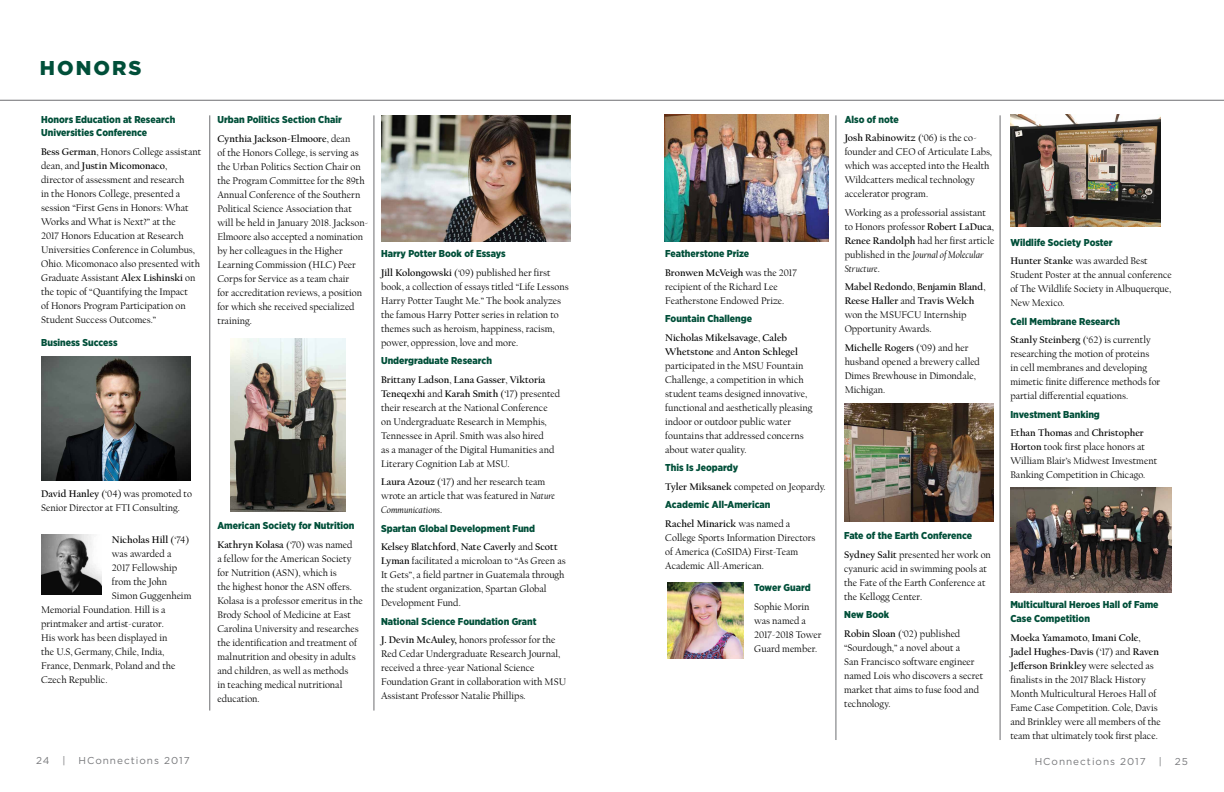
<style>
.page{position:relative;width:1224px;height:792px;background:#fff}
.page>*{position:absolute;margin:0;border:0;box-sizing:border-box;transform-origin:0 0}
.t1{font:10px/14px "Californian FB";color:#000}
.t2{font:900 10px/13px "Gotham Narrow";color:#004f39}
.t3{font:700 10px/14px "Californian FB";color:#000}
.t4{font:10px "Gotham";letter-spacing:.1em;color:#77787b}
.s1{font-weight:700}
.s2{font-weight:400}
.s3{font-style:italic}
</style>
<div class="page">
<hr style="left:0;top:100px;width:1224px;height:1px;background:#6d6e71">
<hr style="left:210px;top:115px;width:1px;height:596px;background:#6d6e71">
<hr style="left:374px;top:115px;width:1px;height:596px;background:#6d6e71">
<img style="left:41px;top:357px;width:150px;height:123px">
<img style="left:41px;top:535px;width:60px;height:60px">
<img style="left:231px;top:338px;width:115px;height:173px">
<img style="left:381px;top:115px;width:190px;height:127px">
<img style="left:664px;top:115px;width:165px;height:126px">
<hr style="left:836px;top:115px;width:1px;height:625px;background:#6d6e71">
<hr style="left:1000px;top:115px;width:1px;height:625px;background:#6d6e71">
<img style="left:845px;top:403px;width:149px;height:118px">
<img style="left:1010px;top:115px;width:150px;height:112px">
<img style="left:1010px;top:487px;width:162px;height:106px">
<img style="left:667px;top:583px;width:76px;height:75px">
<p class="t2" style="left:41px;top:113px;width:136px">Honors Education at Research<br>Universities Conference</p>
<p class="t1" style="left:41px;top:145px;width:162px"><span class="s1">Bess German</span>, Honors College assistant dean, and <span class="s1">Justin Micomonaco</span>, director of assessment and research<br>in the Honors College, presented a session “First Gens in Honors: What Works and What is Next?” at the<br>2017 Honors Education at Research Universities Conference in Columbus, Ohio. Micomonaco also presented with Graduate Assistant <span class="s1">Alex Lishinski</span> on the topic of “Quantifying the Impact<br>of Honors Program Participation on Student Success Outcomes.”</p>
<p class="t2" style="left:41px;top:336px;width:78px">Business Success</p>
<p class="t1" style="left:41px;top:487px;width:152px"><span class="s1">David Hanley</span> (‘04) was promoted to<br>Senior Director at FTI Consulting.</p>
<p class="t3" style="left:112px;top:533px;width:79px">Nicholas Hill <span class="s2">(‘74)</span></p>
<p class="t1" style="left:112px;top:547px;width:61px">was awarded a</p>
<p class="t1" style="left:112px;top:561px;width:67px">2017 Fellowship</p>
<p class="t1" style="left:112px;top:575px;width:57px">from the John</p>
<p class="t1" style="left:112px;top:589px;width:81px">Simon Guggenheim</p>
<p class="t1" style="left:41px;top:603px;width:126px">Memorial Foundation. Hill is a</p>
<p class="t1" style="left:41px;top:617px;width:124px">printmaker and artist-curator.</p>
<p class="t1" style="left:41px;top:631px;width:128px">His work has been displayed in</p>
<p class="t1" style="left:41px;top:645px;width:125px">the U.S, Germany, Chile, India,</p>
<p class="t1" style="left:41px;top:659px;width:136px">France, Denmark, Poland and the</p>
<p class="t1" style="left:41px;top:673px;width:68px">Czech Republic.</p>
<p class="t2" style="left:217px;top:113px;width:126px">Urban Politics Section Chair</p>
<p class="t1" style="left:217px;top:132px;width:152px"><span class="s1">Cynthia Jackson-Elmoore</span>, dean<br>of the Honors College, is serving as the Urban Politics Section Chair on the Program Committee for the 89th<br>Annual Conference of the Southern<br>Political Science Association that will be held in January 2018. Jackson-<br>Elmoore also accepted a nomination by her colleagues in the Higher<br>Learning Commission (HLC) Peer<br>Corps for Service as a team chair<br>for accreditation reviews, a position for which she received specialized training.</p>
<p class="t2" style="left:217px;top:519px;width:139px">American Society for Nutrition</p>
<p class="t1" style="left:217px;top:538px;width:147px"><span class="s1">Kathryn Kolasa</span> (‘70) was named<br>a fellow for the American Society for Nutrition (ASN), which is<br>the highest honor the ASN offers.<br>Kolasa is a professor emeritus in the<br>Brody School of Medicine at East<br>Carolina University and researches the identification and treatment of malnutrition and obesity in adults and children, as well as methods<br>in teaching medical nutritional education.</p>
<p class="t2" style="left:381px;top:247px;width:126px">Harry Potter Book of Essays</p>
<p class="t1" style="left:381px;top:266px;width:189px"><span class="s1">Jill Kolongowski</span> (‘09) published her first book, a collection of essays titled “Life Lessons Harry Potter Taught Me.” The book analyzes the famous Harry Potter series in relation to themes such as heroism, happiness, racism, power, oppression, love and more.</p>
<p class="t2" style="left:381px;top:354px;width:112px">Undergraduate Research</p>
<p class="t1" style="left:381px;top:373px;width:181px"><span class="s1">Brittany Ladson</span>, <span class="s1">Lana Gasser</span>, <span class="s1">Viktoria Teneqexhi</span> and <span class="s1">Karah Smith</span> (‘17) presented their research at the National Conference on Undergraduate Research in Memphis, Tennessee in April. Smith was also hired<br>as a manager of the Digital Humanities and Literary Cognition Lab at MSU.</p>
<p class="t1" style="left:381px;top:475px;width:175px"><span class="s1">Laura Azouz</span> (‘17) and her research team wrote an article that was featured in <span class="s3">Nature<br>Communications</span>.</p>
<p class="t2" style="left:381px;top:522px;width:156px">Spartan Global Development Fund</p>
<p class="t1" style="left:381px;top:540px;width:186px"><span class="s1">Kelsey Blatchford</span>, <span class="s1">Nate Caverly</span> and <span class="s1">Scott Lyman</span> facilitated a microloan to “As Green as It Gets”, a field partner in Guatemala through the student organization, Spartan Global Development Fund.</p>
<p class="t2" style="left:381px;top:615px;width:157px">National Science Foundation Grant</p>
<p class="t1" style="left:381px;top:633px;width:187px"><span class="s1">J. Devin McAuley,</span> honors professor for the Red Cedar Undergraduate Research Journal, received a three-year National Science Foundation Grant in collaboration with MSU Assistant Professor Natalie Phillips.</p>
<p class="t2" style="left:665px;top:247px;width:86px">Featherstone Prize</p>
<p class="t1" style="left:665px;top:266px;width:133px"><span class="s1">Bronwen McVeigh</span> was the 2017 recipient of the Richard Lee<br>Featherstone Endowed Prize.</p>
<p class="t2" style="left:665px;top:312px;width:88px">Fountain Challenge</p>
<p class="t1" style="left:665px;top:331px;width:149px"><span class="s1">Nicholas Mikelsavage</span>, <span class="s1">Caleb<br>Whetstone</span> and <span class="s1">Anton Schlegel </span>participated in the MSU Fountain<br>Challenge, a competition in which student teams designed innovative, functional and aesthetically pleasing indoor or outdoor public water fountains that addressed concerns about water quality.</p>
<p class="t2" style="left:665px;top:461px;width:74px">This Is Jeopardy</p>
<p class="t1" style="left:665px;top:480px;width:162px"><span class="s1">Tyler Miksanek</span> competed on Jeopardy.</p>
<p class="t2" style="left:665px;top:498px;width:107px">Academic All-American</p>
<p class="t1" style="left:665px;top:517px;width:152px"><span class="s1">Rachel Minarick</span> was named a<br>College Sports Information Directors of America (CoSIDA) First-Team<br>Academic All-American.</p>
<p class="t2" style="left:754px;top:581px;width:58px">Tower Guard</p>
<p class="t1" style="left:754px;top:600px;width:69px">Sophie Morin was named a<br>2017-2018 Tower<br>Guard member.</p>
<p class="t2" style="left:845px;top:113px;width:56px">Also of note</p>
<p class="t1" style="left:845px;top:131px;width:149px"><span class="s1">Josh Rabinowitz</span> (‘06) is the co&shy;founder and CEO of Articulate Labs, which was accepted into the Health<br>Wildcatters medical technology accelerator program.</p>
<p class="t1" style="left:845px;top:206px;width:151px">Working as a professorial assistant to Honors professor <span class="s1">Robert LaDuca</span>,<br><span class="s1">Renee Randolph</span> had her first article published in the <span class="s3">Journal of Molecular<br>Structure</span>.</p>
<p class="t3" style="left:845px;top:280px;width:142px">Mabel Redondo<span class="s2">,</span> Benjamin Bland<span class="s2">,<br></span>Reese Haller <span class="s2">and</span> Travis Welch <span class="s2">won the MSUFCU Internship<br>Opportunity Awards.</span></p>
<p class="t1" style="left:845px;top:341px;width:137px"><span class="s1">Michelle Rogers</span> (‘09) and her husband opened a brewery called<br>Dimes Brewhouse in Dimondale,<br>Michigan.</p>
<p class="t2" style="left:1010px;top:236px;width:104px">Wildlife Society Poster</p>
<p class="t1" style="left:1010px;top:254px;width:163px"><span class="s1">Hunter Stanke</span> was awarded Best<br>Student Poster at the annual conference of The Wildlife Society in Albuquerque,<br>New Mexico.</p>
<p class="t2" style="left:1010px;top:315px;width:111px">Cell Membrane Research</p>
<p class="t1" style="left:1010px;top:333px;width:151px"><span class="s1">Stanly Steinberg</span> (‘62) is currently researching the motion of proteins<br>in cell membranes and developing mimetic finite difference methods for partial differential equations.</p>
<p class="t2" style="left:1010px;top:408px;width:91px">Investment Banking</p>
<p class="t1" style="left:1010px;top:426px;width:148px"><span class="s1">Ethan Thomas</span> and <span class="s1">Christopher Horton</span> took first place honors at William Blair’s Midwest Investment Banking Competition in Chicago.</p>
<p class="t2" style="left:844px;top:529px;width:130px">Fate of the Earth Conference</p>
<p class="t1" style="left:844px;top:548px;width:148px"><span class="s1">Sydney Salit</span> presented her work on cyanuric acid in swimming pools at the Fate of the Earth Conference at the Kellogg Center.</p>
<p class="t2" style="left:844px;top:608px;width:47px">New Book</p>
<p class="t1" style="left:844px;top:627px;width:141px"><span class="s1">Robin Sloan</span> (‘02) published “Sourdough,” a novel about a<br>San Francisco software engineer named Lois who discovers a secret market that aims to fuse food and technology.</p>
<p class="t2" style="left:1010px;top:598px;width:150px;line-height:14px">Multicultural Heroes Hall of Fame<br>Case Competition</p>
<p class="t1" style="left:1010px;top:631px;width:152px"><span class="s1">Moeka Yamamoto</span>, <span class="s1">Imani Cole</span>, <span class="s1">Jadel Hughes-Davis</span> (‘17) and <span class="s1">Raven Jefferson Brinkley</span> were selected as finalists in the 2017 Black History Month Multicultural Heroes Hall of Fame Case Competition. Cole, Davis and Brinkley were all members of the team that ultimately took first place.</p>
<p class="t4" style="left:36px;top:754px;width:15px">24</p>
<p class="t4" style="left:62px;top:754px;width:5px">|</p>
<p class="t4" style="left:78px;top:754px;width:113px">HConnections 2017</p>
<p class="t4" style="left:1035px;top:755px;width:113px">HConnections 2017</p>
<p class="t4" style="left:1159px;top:755px;width:5px">|</p>
<p class="t4" style="left:1175px;top:755px;width:15px">25</p>
</div>
